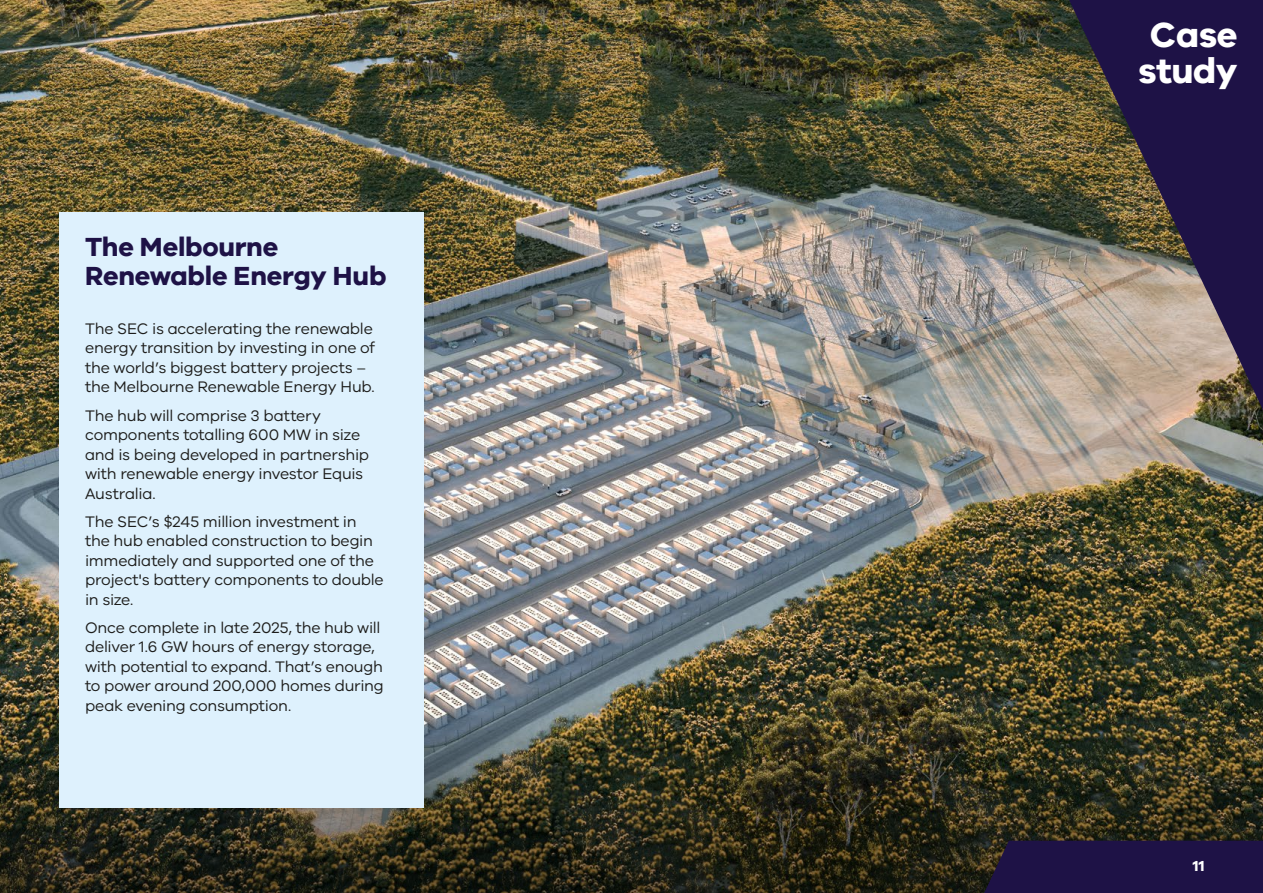
<style>
.page{position:relative;width:1263px;height:893px;background:#fff}
.page>*{position:absolute;margin:0;border:0;box-sizing:border-box;transform-origin:0 0}
.t1{font:700 36px/36px "VIC";letter-spacing:-.015em;color:#fff;text-align:center}
.t2{font:700 27px/28.5px "VIC";letter-spacing:-.01em;color:#1e1246}
.t3{font:15.75px/19.5px "VIC";letter-spacing:-.015em;color:#1d1d1b}
.t4{font:700 15px "VIC";color:#fff}
</style>
<div class="page">
<img style="left:0;top:0;width:1263px;height:710px">
<img style="left:1069px;top:0;width:194px;height:410px">
<img style="left:0;top:710px;width:1263px;height:183px">
<div style="left:60px;top:213px;width:364px;height:595px;background:#def1fd"></div>
<svg style="left:975px;top:841px;width:288px;height:52px"></svg>
<h2 class="t2" style="left:85px;top:232px;width:303px">The Melbourne<br>Renewable Energy Hub</h2>
<p class="t3" style="left:85px;top:318px;width:292px">The SEC is accelerating the renewable energy transition by investing in one of the world’s biggest battery projects – the Melbourne Renewable Energy Hub.</p>
<p class="t3" style="left:85px;top:405px;width:285px">The hub will comprise 3 battery components totalling 600 MW in size and is being developed in partnership with renewable energy investor Equis<br>Australia.</p>
<p class="t3" style="left:85px;top:511px;width:300px">The SEC’s $245 million investment in the hub enabled construction to begin immediately and supported one of the project's battery components to double in size.</p>
<p class="t3" style="left:85px;top:617px;width:300px">Once complete in late 2025, the hub will deliver 1.6 GW hours of energy storage, with potential to expand. That’s enough to power around 200,000 homes during peak evening consumption.</p>
<h1 class="t1" style="left:1138px;top:15px;width:101px">Case study</h1>
<p class="t4" style="left:1193px;top:857px;width:13px">11</p>
</div>
